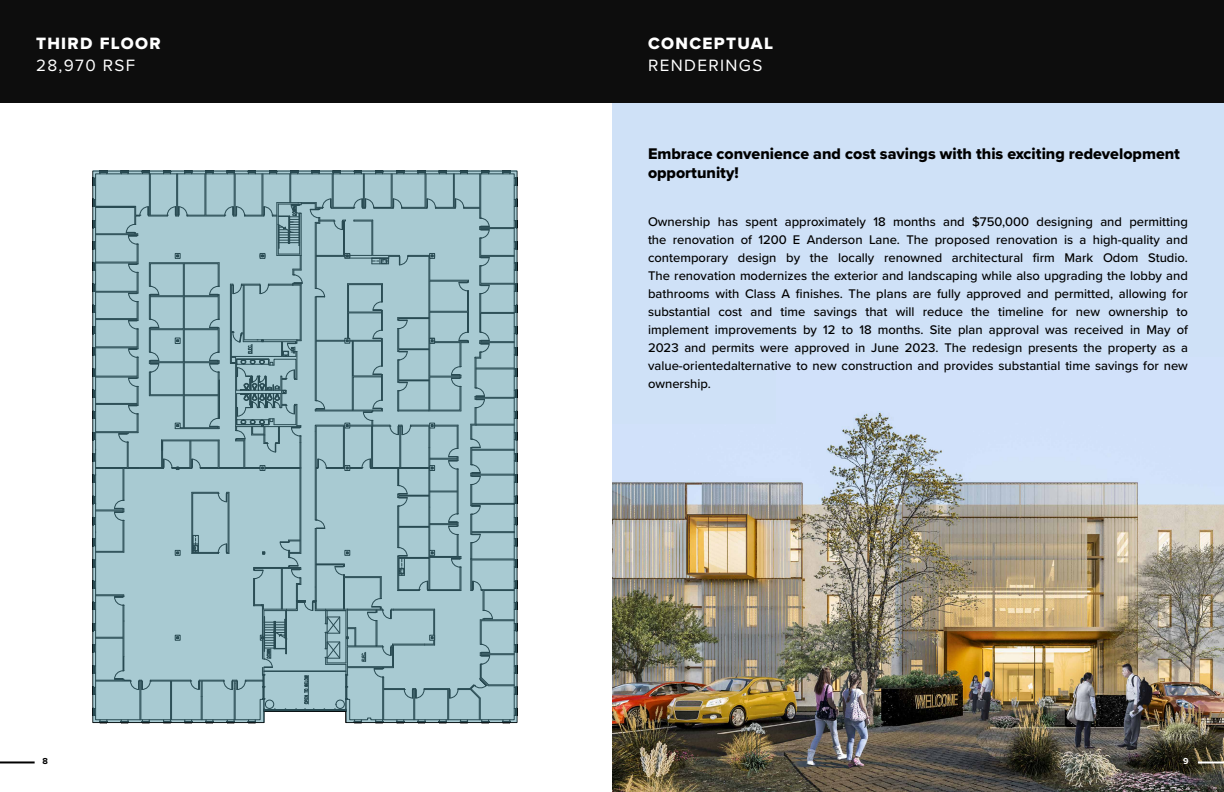
<style>
.page{position:relative;width:1224px;height:792px;background:#fff}
.page>*{position:absolute;margin:0;border:0;box-sizing:border-box;transform-origin:0 0}
.t1{font:17px "Proxima Nova Extrabld";letter-spacing:.08em;color:#fff}
.t2{font:17px "Proxima Nova";letter-spacing:.08em;color:#fff}
.t3{font:16px/19.2px "Proxima Nova Extrabld";color:#000}
.t4{font:500 13px/18px "Proxima Nova";color:#000;text-align:justify}
.t5{font:700 9px "Proxima Nova";color:#000}
.t6{font:700 9px "Proxima Nova";color:#fff}
</style>
<div class="page">
<div style="left:0;top:0;width:1224px;height:103px;background:#0d0d0d"></div>
<img style="left:612px;top:357px;width:612px;height:435px">
<div style="left:612px;top:103px;width:612px;height:254px;background:#cfe1f7"></div>
<div style="left:612px;top:353px;width:164px;height:70px;background:#cfe1f7"></div>
<svg style="left:93px;top:170px;width:424px;height:552px;background:#99bbc3"></svg>
<hr style="left:0;top:761px;width:35px;height:2px;background:#000">
<hr style="left:1198px;top:762px;width:26px;height:2px;background:#fff">
<h1 class="t1" style="left:36px;top:31px;width:126px">THIRD FLOOR</h1>
<h1 class="t2" style="left:36px;top:53px;width:101px">28,970 RSF</h1>
<h1 class="t1" style="left:648px;top:31px;width:127px">CONCEPTUAL</h1>
<h1 class="t2" style="left:648px;top:53px;width:116px">RENDERINGS</h1>
<p class="t3" style="left:648px;top:143px;width:534px">Embrace convenience and cost savings with this exciting redevelopment opportunity!</p>
<p class="t4" style="left:648px;top:212px;width:542px">Ownership has spent approximately 18 months and $750,000 designing and permitting the renovation of 1200 E Anderson Lane. The proposed renovation is a high-quality and contemporary design by the locally renowned architectural firm Mark Odom Studio.<br>The renovation modernizes the exterior and landscaping while also upgrading the lobby and bathrooms with Class A finishes. The plans are fully approved and permitted, allowing for substantial cost and time savings that will reduce the timeline for new ownership to implement improvements by 12 to 18 months. Site plan approval was received in May of 2023 and permits were approved in June 2023. The redesign presents the property as a value-orientedalternative to new construction and provides substantial time savings for new ownership.</p>
<p class="t5" style="left:42px;top:754px;width:7px">8</p>
<p class="t6" style="left:1183px;top:754px;width:7px">9</p>
</div>
